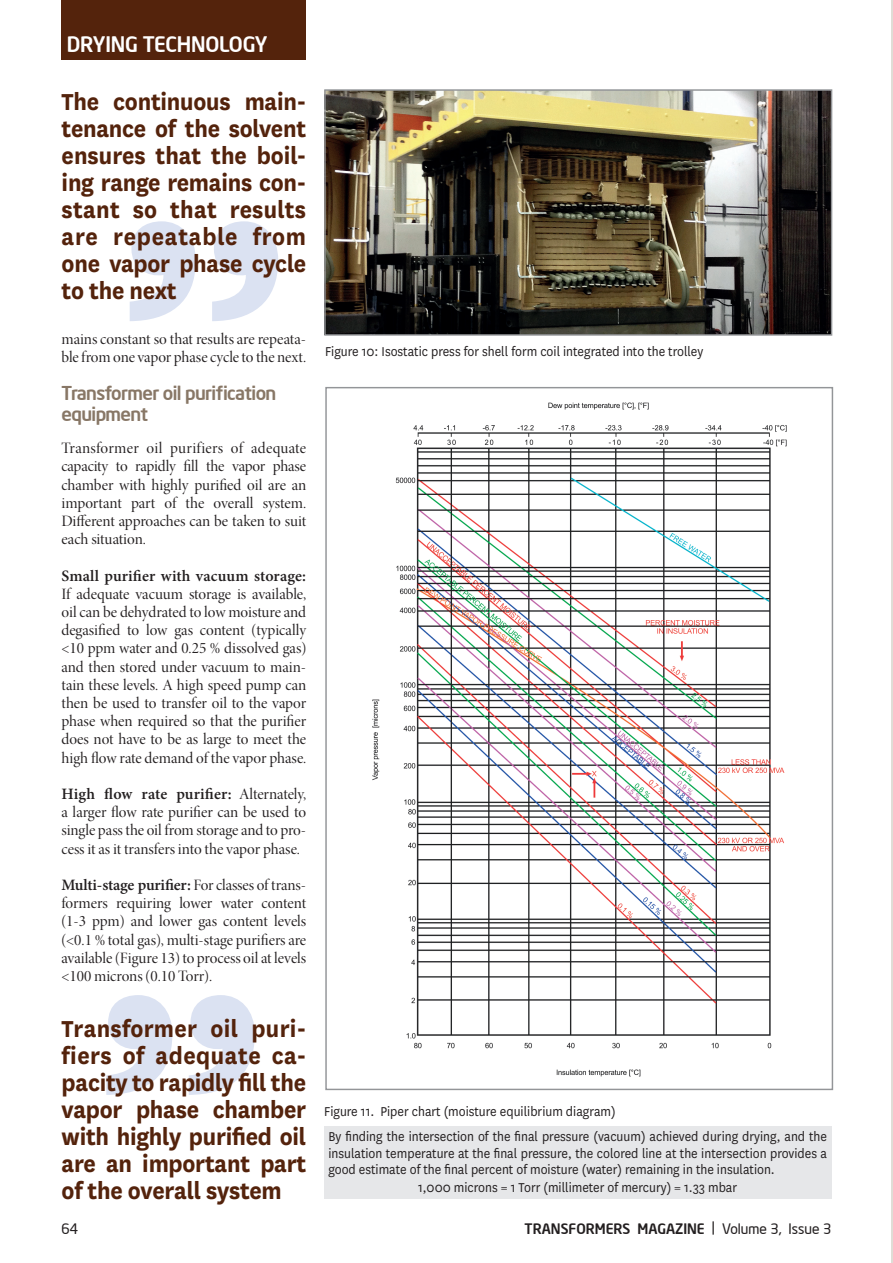
<style>
.page{position:relative;width:893px;height:1263px;background:#fff}
.page>*{position:absolute;margin:0;border:0;box-sizing:border-box;transform-origin:0 0}
.t1{font:700 27px/27px "National";letter-spacing:-.01em;color:#54230c;text-align:justify;scale:.94 1}
.t2{font:500 21px "Neo Sans Intel";letter-spacing:-.01em;color:#fff}
.t3{font:500 18.75px/21px "Neo Sans Intel";letter-spacing:-.03em;color:#876}
.t4{font:15.9px/18.1px "Minion Pro Disp";letter-spacing:-.005em;color:#231f20;text-align:justify}
.t5{font:600 15.9px "Minion Pro";letter-spacing:.005em;color:#231f20}
.t6{font:600 15.9px "Minion Pro";letter-spacing:-.015em;color:#231f20}
.t7{font:15px/25.5px "National";color:#231f20;scale:.92 1}
.t8{font:500 14.25px "Neo Sans Intel";color:#231f20}
.t9{font:14.25px "Neo Sans Intel";color:#231f20}
.s1{font-family:"Minion Pro Disp";font-weight:400}
.s2{font-weight:400}
</style>
<div class="page">
<hr style="left:891px;top:0;width:2px;height:1263px;background:#d9d5cc">
<div style="left:324px;top:1126px;width:507px;height:73px;background:#e6e7e9"></div>
<svg style="left:106px;top:995px;width:149px;height:100px"></svg>
<svg style="left:130px;top:221px;width:148px;height:100px"></svg>
<img style="left:372px;top:402px;width:415px;height:675px">
<img style="left:326px;top:91px;width:504px;height:243px">
<div style="left:324px;top:89px;width:508px;height:247px;border:1px solid #939598"></div>
<div style="left:62px;top:0;width:244px;height:60px;background:#54230c"></div>
<h2 class="t2" style="left:67px;top:31px;width:202px">DRYING TECHNOLOGY</h2>
<h1 class="t1" style="left:62px;top:86px;width:262px">The continuous main&shy;tenance of the solvent ensures that the boil&shy;ing range remains con&shy;stant so that results are repeatable from one vapor phase cycle to the next</h1>
<p class="t4" style="left:61px;top:330px;width:246px">mains constant so that results are repeata&shy;ble from one vapor phase cycle to the next.</p>
<p class="t3" style="left:61px;top:382px;width:216px">Transformer oil purification equipment</p>
<p class="t4" style="left:61px;top:439px;width:246px">Transformer oil purifiers of adequate capacity to rapidly fill the vapor phase chamber with highly purified oil are an important part of the overall system.<br>Different approaches can be taken to suit each situation.</p>
<p class="t5" style="left:61px;top:564px;width:246px">Small purifier with vacuum storage:</p>
<p class="t4" style="left:61px;top:585px;width:246px">If adequate vacuum storage is available, oil can be dehydrated to low moisture and degasified to low gas content (typically &lt;10 ppm water and 0.25 % dissolved gas) and then stored under vacuum to main&shy;tain these levels. A high speed pump can then be used to transfer oil to the vapor phase when required so that the purifier does not have to be as large to meet the high flow rate demand of the vapor phase.</p>
<p class="t5" style="left:61px;top:783px;width:246px">High flow rate purifier: <span class="s1">Alternately,</span></p>
<p class="t4" style="left:61px;top:803px;width:246px">a larger flow rate purifier can be used to single pass the oil from storage and to pro&shy;cess it as it transfers into the vapor phase.</p>
<p class="t6" style="left:61px;top:874px;width:246px">Multi-stage purifier: <span class="s1">For classes of trans-</span></p>
<p class="t4" style="left:61px;top:894px;width:246px">formers requiring lower water content (1-3 ppm) and lower gas content levels (&lt;0.1 % total gas), multi-stage purifiers are available (Figure 13) to process oil at levels &lt;100 microns (0.10 Torr).</p>
<h1 class="t1" style="left:62px;top:1014px;width:262px">Transformer oil puri&shy;fiers of adequate ca&shy;pacity to rapidly fill the vapor phase chamber with highly purified oil are an important part of the overall system</h1>
<p class="t7" style="left:325px;top:338px;width:412px">Figure 10: Isostatic press for shell form coil integrated into the trolley</p>
<p class="t7" style="left:324px;top:1097px;width:548px">Figure 11. Piper chart (moisture equilibrium diagram)<br>By finding the intersection of the final pressure (vacuum) achieved during drying, and the</p>
<p class="t7" style="left:328px;top:1144px;width:543px;line-height:16.5px">insulation temperature at the final pressure, the colored line at the intersection provides a good estimate of the final percent of moisture (water) remaining in the insulation.</p>
<p class="t7" style="left:418px;top:1174px;width:348px">1,000 microns = 1 Torr (millimeter of mercury) = 1.33 mbar</p>
<p class="t9" style="left:61px;top:1220px;width:18px">64</p>
<p class="t8" style="left:525px;top:1220px;width:308px">TRANSFORMERS MAGAZINE <span class="s2">| Volume</span> <span class="s2">3, I</span><span class="s2">ssue</span> <span class="s2">3</span></p>
</div>
